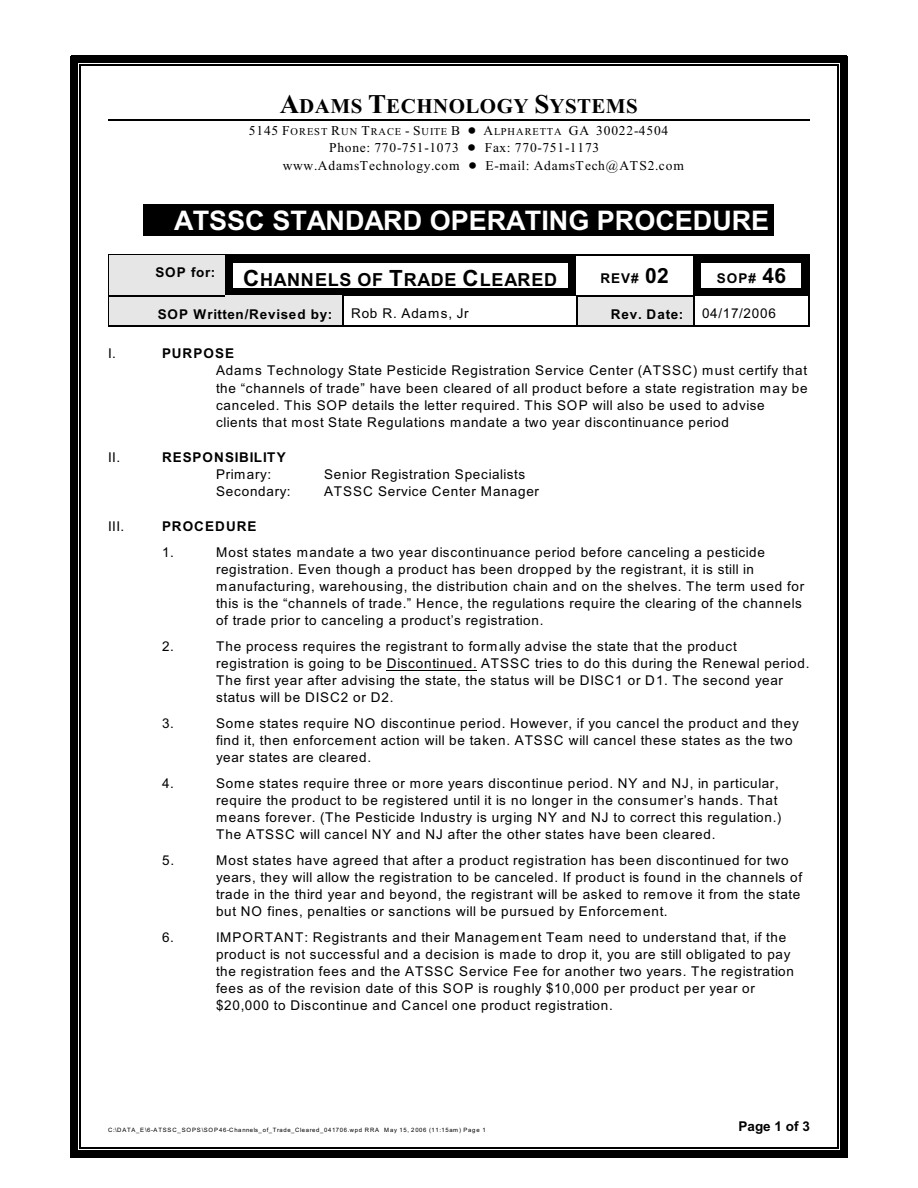
<style>
.page{position:relative;width:918px;height:1188px;background:#fff}
.page>*{position:absolute;margin:0;border:0;box-sizing:border-box;transform-origin:0 0}
.t1{font:700 27px "Arial";color:#fff}
.t2{font:700 21px "Times New Roman";letter-spacing:.025em;color:#000}
.t3{font:700 18px "Arial";letter-spacing:.04em;color:#000}
.t4{font:13.5px/17.1px "Arial";letter-spacing:.06em;color:#000}
.t5{font:13.5px "Times New Roman";letter-spacing:.06em;color:#000}
.t6{font:700 13.5px "Arial";letter-spacing:.065em;color:#000}
.t7{font:700 13.5px "Arial";letter-spacing:.045em;color:#000}
.t8{font:10.5px "Times New Roman";letter-spacing:.085em;color:#000}
.t9{font:6px "Arial";letter-spacing:.12em;color:#000}
.s1{font-size:27px}
.s2{font-size:13.5px}
.s3{font-size:10.5px}
.s4{font-size:22.35px}
.s5{font-size:21px}
</style>
<div class="page">
<hr style="left:80px;top:64px;width:1px;height:1085px;background:#000">
<hr style="left:837px;top:64px;width:1px;height:1085px;background:#000">
<hr style="left:80px;top:64px;width:758px;height:2px;background:#000">
<hr style="left:80px;top:1148px;width:758px;height:1px;background:#000">
<div style="left:71px;top:56px;width:7px;height:1101px;background:#000"></div>
<div style="left:840px;top:56px;width:7px;height:1101px;background:#000"></div>
<div style="left:71px;top:56px;width:776px;height:7px;background:#000"></div>
<div style="left:71px;top:1150px;width:776px;height:7px;background:#000"></div>
<hr style="left:108px;top:254px;width:1px;height:41px;background:#000">
<hr style="left:108px;top:254px;width:117px;height:1px;background:#000">
<div style="left:109px;top:255px;width:116px;height:40px;background:#e6e6e6"></div>
<hr style="left:225px;top:254px;width:351px;height:1px;background:#000">
<div style="left:225px;top:255px;width:7px;height:40px;background:#000"></div>
<div style="left:569px;top:255px;width:7px;height:40px;background:#000"></div>
<div style="left:225px;top:255px;width:351px;height:7px;background:#000"></div>
<div style="left:225px;top:288px;width:351px;height:7px;background:#000"></div>
<hr style="left:576px;top:254px;width:117px;height:1px;background:#000">
<hr style="left:809px;top:254px;width:1px;height:41px;background:#000">
<hr style="left:693px;top:254px;width:117px;height:1px;background:#000">
<div style="left:693px;top:255px;width:7px;height:40px;background:#000"></div>
<div style="left:801px;top:255px;width:7px;height:40px;background:#000"></div>
<div style="left:693px;top:255px;width:115px;height:7px;background:#000"></div>
<div style="left:693px;top:288px;width:115px;height:7px;background:#000"></div>
<hr style="left:108px;top:296px;width:1px;height:31px;background:#000">
<hr style="left:108px;top:325px;width:117px;height:2px;background:#000">
<div style="left:109px;top:296px;width:116px;height:29px;background:#e6e6e6"></div>
<hr style="left:109px;top:296px;width:116px;height:1px;background:#000">
<hr style="left:225px;top:325px;width:117px;height:2px;background:#000">
<div style="left:225px;top:296px;width:117px;height:29px;background:#e6e6e6"></div>
<hr style="left:342px;top:325px;width:234px;height:2px;background:#000">
<svg style="left:342px;top:296px;width:1px;height:29px"></svg>
<hr style="left:576px;top:325px;width:117px;height:2px;background:#000">
<div style="left:576px;top:296px;width:117px;height:29px;background:#e6e6e6"></div>
<svg style="left:576px;top:297px;width:1px;height:28px"></svg>
<hr style="left:576px;top:296px;width:117px;height:1px;background:#000">
<hr style="left:809px;top:296px;width:1px;height:31px;background:#000">
<hr style="left:693px;top:325px;width:117px;height:2px;background:#000">
<svg style="left:693px;top:296px;width:1px;height:29px"></svg>
<div style="left:144px;top:204px;width:630px;height:32px;background:#000"></div>
<hr style="left:387px;top:670px;width:90px;height:1px;background:#000">
<hr style="left:108px;top:119px;width:702px;height:2px;background:#000">
<h2 class="t2" style="left:280px;top:99px;width:360px"><span class="s1">A</span>DAMS <span class="s1">T</span>ECHNOLOGY <span class="s1">S</span>YSTEMS</h2>
<p class="t8" style="left:249px;top:128px;width:213px"><span class="s2">5145 F</span>OREST <span class="s2">R</span>UN <span class="s2">T</span>RACE <span class="s2">- S</span>UITE <span class="s2">B</span></p>
<p class="t5" style="left:483px;top:125px;width:186px">A<span class="s3">LPHARETTA</span> GA 30022-4504</p>
<p class="t5" style="left:329px;top:143px;width:131px">Phone: 770-751-1073</p>
<p class="t5" style="left:485px;top:143px;width:116px">Fax: 770-751-1173</p>
<p class="t5" style="left:283px;top:161px;width:178px">www.AdamsTechnology.com</p>
<p class="t5" style="left:486px;top:161px;width:200px">E-mail: AdamsTech@ATS2.com</p>
<h1 class="t1" style="left:174px;top:210px;width:597px">ATSSC STANDARD OPERATING PROCEDURE</h1>
<h3 class="t3" style="left:155px;top:273px;width:403px"><sup>SOP</sup> <sup>for:</sup> <span class="s4">C</span>HANNELS OF <span class="s4">T</span>RADE <span class="s4">C</span>LEARED</h3>
<p class="t6" style="left:600px;top:273px;width:70px">REV# <span class="s5">02</span></p>
<p class="t6" style="left:717px;top:273px;width:71px">SOP# <span class="s5">46</span></p>
<p class="t7" style="left:158px;top:309px;width:176px">SOP Written/Revised by:</p>
<p class="t4" style="left:351px;top:306px;width:119px">Rob R. Adams, Jr</p>
<p class="t6" style="left:611px;top:309px;width:74px">Rev. Date:</p>
<p class="t4" style="left:702px;top:306px;width:75px">04/17/2006</p>
<p class="t4" style="left:108px;top:346px;width:9px">I.</p>
<p class="t6" style="left:162px;top:348px;width:74px">PURPOSE</p>
<p class="t4" style="left:216px;top:363px;width:593px">Adams Technology State Pesticide Registration Service Center (ATSSC) must certify that the “channels of trade” have been cleared of all product before a state registration may be canceled. This SOP details the letter required. This SOP will also be used to advise clients that most State Regulations mandate a two year discontinuance period</p>
<p class="t4" style="left:108px;top:449px;width:14px">II.</p>
<p class="t6" style="left:162px;top:452px;width:125px">RESPONSIBILITY</p>
<p class="t4" style="left:216px;top:467px;width:57px">Primary:</p>
<p class="t4" style="left:324px;top:467px;width:203px">Senior Registration Specialists</p>
<p class="t4" style="left:216px;top:484px;width:76px">Secondary:</p>
<p class="t4" style="left:324px;top:484px;width:217px">ATSSC Service Center Manager</p>
<p class="t4" style="left:108px;top:519px;width:18px">III.</p>
<p class="t6" style="left:162px;top:521px;width:96px">PROCEDURE</p>
<p class="t4" style="left:162px;top:545px;width:14px">1.</p>
<p class="t4" style="left:216px;top:545px;width:590px">Most states mandate a two year discontinuance period before canceling a pesticide registration. Even though a product has been dropped by the registrant, it is still in manufacturing, warehousing, the distribution chain and on the shelves. The term used for this is the “channels of trade.” Hence, the regulations require the clearing of the channels of trade prior to canceling a product’s registration.</p>
<p class="t4" style="left:162px;top:639px;width:14px">2.</p>
<p class="t4" style="left:216px;top:639px;width:595px">The process requires the registrant to formally advise the state that the product registration is going to be Discontinued. ATSSC tries to do this during the Renewal period.<br>The first year after advising the state, the status will be DISC1 or D1. The second year status will be DISC2 or D2.</p>
<p class="t4" style="left:162px;top:716px;width:14px">3.</p>
<p class="t4" style="left:216px;top:716px;width:585px">Some states require NO discontinue period. However, if you cancel the product and they find it, then enforcement action will be taken. ATSSC will cancel these states as the two year states are cleared.</p>
<p class="t4" style="left:162px;top:776px;width:13px">4.</p>
<p class="t4" style="left:216px;top:776px;width:567px">Some states require three or more years discontinue period. NY and NJ, in particular, require the product to be registered until it is no longer in the consumer’s hands. That means forever. (The Pesticide Industry is urging NY and NJ to correct this regulation.)<br>The ATSSC will cancel NY and NJ after the other states have been cleared.</p>
<p class="t4" style="left:162px;top:852px;width:14px">5.</p>
<p class="t4" style="left:216px;top:852px;width:588px">Most states have agreed that after a product registration has been discontinued for two years, they will allow the registration to be canceled. If product is found in the channels of trade in the third year and beyond, the registrant will be asked to remove it from the state but NO fines, penalties or sanctions will be pursued by Enforcement.</p>
<p class="t4" style="left:162px;top:930px;width:14px">6.</p>
<p class="t4" style="left:216px;top:930px;width:580px">IMPORTANT: Registrants and their Management Team need to understand that, if the product is not successful and a decision is made to drop it, you are still obligated to pay the registration fees and the ATSSC Service Fee for another two years. The registration fees as of the revision date of this SOP is roughly $10,000 per product per year or $20,000 to Discontinue and Cancel one product registration.</p>
<p class="t9" style="left:108px;top:1128px;width:379px">C:\DATA_E\6-ATSSC_SOPS\SOP46-Channels_of_Trade_Cleared_041706.wpd RRA May 15, 2006 (11:15am) Page 1</p>
<p class="t6" style="left:738px;top:1121px;width:73px">Page 1 of 3</p>
</div>
